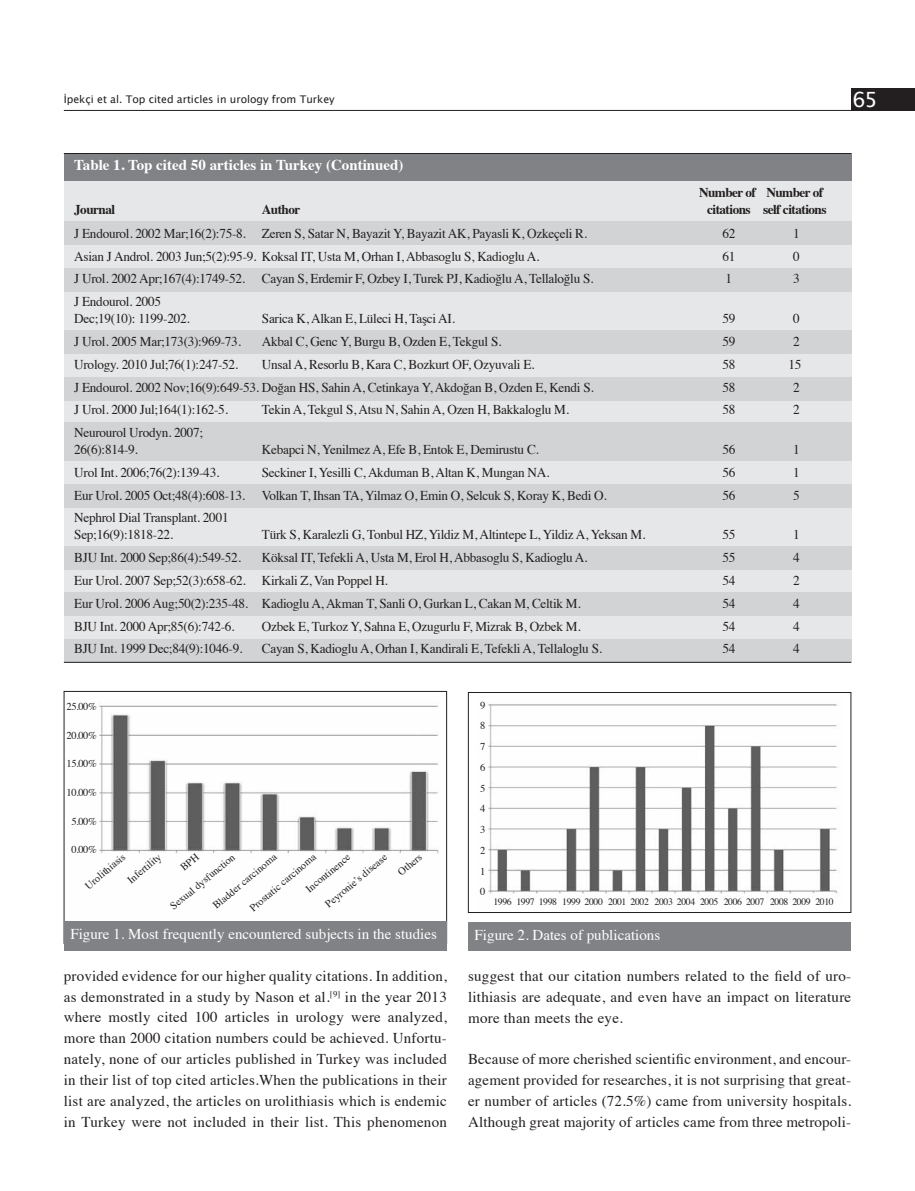
<style>
.page{position:relative;width:915px;height:1191px;background:#fff}
.page>*{position:absolute;margin:0;border:0;box-sizing:border-box;transform-origin:0 0}
.t1{font:21px "Lucida Grande";color:#fff}
.t2{font:15px/21px "Times";letter-spacing:.015em;color:#231f20;text-align:justify}
.t3{font:15px "Times";color:#fff}
.t4{font:700 15px "Times";color:#fff}
.t5{font:13.5px/16.5px "Times";letter-spacing:-.02em;color:#231f20}
.t6{font:700 13.5px "Times";letter-spacing:-.04em;color:#231f20}
.t7{font:10.5px/20.7px "Times";letter-spacing:-.04em;color:#231f20}
.t8{font:10.5px "Lucida Grande";color:#231f20}
.t9{font:9.75px "Times";letter-spacing:-.04em;color:#231f20}
</style>
<div class="page">
<hr style="left:64px;top:110px;width:786px;height:1px;background:#231f20">
<div style="left:850px;top:88px;width:64px;height:23px;background:#231f20"></div>
<div style="left:64px;top:180px;width:786px;height:481px;background:#e6e7e8"></div>
<div style="left:64px;top:153px;width:786px;height:27px;background:#808285"></div>
<div style="left:64px;top:221px;width:786px;height:23px;background:#d1d3d4"></div>
<div style="left:64px;top:268px;width:786px;height:24px;background:#d1d3d4"></div>
<div style="left:64px;top:330px;width:786px;height:24px;background:#d1d3d4"></div>
<div style="left:64px;top:422px;width:786px;height:38px;background:#d1d3d4"></div>
<div style="left:64px;top:377px;width:786px;height:24px;background:#d1d3d4"></div>
<div style="left:64px;top:483px;width:786px;height:24px;background:#d1d3d4"></div>
<div style="left:64px;top:546px;width:786px;height:24px;background:#d1d3d4"></div>
<div style="left:64px;top:591px;width:786px;height:24px;background:#d1d3d4"></div>
<div style="left:64px;top:639px;width:786px;height:23px;background:#d1d3d4"></div>
<hr style="left:64px;top:662px;width:786px;height:1px;background:#231f20">
<hr style="left:64px;top:153px;width:786px;height:1px;background:#231f20">
<img style="left:99px;top:705px;width:340px;height:149px">
<div style="left:64px;top:921px;width:382px;height:30px;background:#808285"></div>
<img style="left:488px;top:704px;width:350px;height:190px">
<div style="left:468px;top:692px;width:382px;height:220px;border:1px solid #231f20"></div>
<div style="left:468px;top:922px;width:382px;height:29px;background:#808285"></div>
<p class="t8" style="left:64px;top:94px;width:272px">İpekçi et al. Top cited articles in urology from Turkey</p>
<h1 class="t1" style="left:852px;top:88px;width:27px">65</h1>
<p class="t4" style="left:74px;top:151px;width:331px">Table 1. Top cited 50 articles in Turkey (Continued)</p>
<p class="t6" style="left:698px;top:180px;width:126px">Number of Number of</p>
<p class="t6" style="left:74px;top:196px;width:42px">Journal</p>
<p class="t6" style="left:262px;top:196px;width:40px">Author</p>
<p class="t6" style="left:707px;top:196px;width:121px">citations self citations</p>
<p class="t5" style="left:74px;top:224px;width:514px">J Endourol. 2002 Mar;16(2):75-8. Zeren S, Satar N, Bayazit Y, Bayazit AK, Payasli K, Ozkeçeli R.</p>
<p class="t5" style="left:722px;top:224px;width:14px">62</p>
<p class="t5" style="left:792px;top:224px;width:8px">1</p>
<p class="t5" style="left:74px;top:247px;width:466px">Asian J Androl. 2003 Jun;5(2):95-9. Koksal IT, Usta M, Orhan I, Abbasoglu S, Kadioglu A.</p>
<p class="t5" style="left:722px;top:247px;width:14px">61</p>
<p class="t5" style="left:792px;top:247px;width:8px">0</p>
<p class="t5" style="left:74px;top:269px;width:520px">J Urol. 2002 Apr;167(4):1749-52. Cayan S, Erdemir F, Ozbey I, Turek PJ, Kadioğlu A, Tellaloğlu S.</p>
<p class="t5" style="left:725px;top:269px;width:8px">1</p>
<p class="t5" style="left:792px;top:269px;width:8px">3</p>
<p class="t5" style="left:74px;top:292px;width:117px">J Endourol. 2005<br>Dec;19(10): 1199-202.</p>
<p class="t5" style="left:262px;top:309px;width:194px">Sarica K, Alkan E, Lüleci H, Taşci AI.</p>
<p class="t5" style="left:722px;top:309px;width:14px">59</p>
<p class="t5" style="left:792px;top:309px;width:8px">0</p>
<p class="t5" style="left:74px;top:332px;width:168px">J Urol. 2005 Mar;173(3):969-73.</p>
<p class="t5" style="left:262px;top:332px;width:241px">Akbal C, Genc Y, Burgu B, Ozden E, Tekgul S.</p>
<p class="t5" style="left:722px;top:332px;width:14px">59</p>
<p class="t5" style="left:792px;top:332px;width:8px">2</p>
<p class="t5" style="left:74px;top:355px;width:165px">Urology. 2010 Jul;76(1):247-52.</p>
<p class="t5" style="left:262px;top:355px;width:274px">Unsal A, Resorlu B, Kara C, Bozkurt OF, Ozyuvali E.</p>
<p class="t5" style="left:722px;top:355px;width:14px">58</p>
<p class="t5" style="left:788px;top:355px;width:14px">15</p>
<p class="t5" style="left:74px;top:377px;width:521px">J Endourol. 2002 Nov;16(9):649-53. Doğan HS, Sahin A, Cetinkaya Y, Akdoğan B, Ozden E, Kendi S.</p>
<p class="t5" style="left:722px;top:377px;width:14px">58</p>
<p class="t5" style="left:792px;top:377px;width:8px">2</p>
<p class="t5" style="left:74px;top:400px;width:155px">J Urol. 2000 Jul;164(1):162-5.</p>
<p class="t5" style="left:262px;top:400px;width:308px">Tekin A, Tekgul S, Atsu N, Sahin A, Ozen H, Bakkaloglu M.</p>
<p class="t5" style="left:722px;top:400px;width:14px">58</p>
<p class="t5" style="left:792px;top:400px;width:8px">2</p>
<p class="t5" style="left:74px;top:423px;width:131px">Neurourol Urodyn. 2007;<br>26(6):814-9.</p>
<p class="t5" style="left:262px;top:440px;width:278px">Kebapci N, Yenilmez A, Efe B, Entok E, Demirustu C.</p>
<p class="t5" style="left:722px;top:440px;width:14px">56</p>
<p class="t5" style="left:792px;top:440px;width:8px">1</p>
<p class="t5" style="left:74px;top:463px;width:146px">Urol Int. 2006;76(2):139-43.</p>
<p class="t5" style="left:262px;top:463px;width:289px">Seckiner I, Yesilli C, Akduman B, Altan K, Mungan NA.</p>
<p class="t5" style="left:722px;top:463px;width:14px">56</p>
<p class="t5" style="left:792px;top:463px;width:8px">1</p>
<p class="t5" style="left:74px;top:485px;width:534px">Eur Urol. 2005 Oct;48(4):608-13. Volkan T, Ihsan TA, Yilmaz O, Emin O, Selcuk S, Koray K, Bedi O.</p>
<p class="t5" style="left:722px;top:485px;width:14px">56</p>
<p class="t5" style="left:792px;top:485px;width:8px">5</p>
<p class="t5" style="left:74px;top:508px;width:156px">Nephrol Dial Transplant. 2001<br>Sep;16(9):1818-22.</p>
<p class="t5" style="left:262px;top:525px;width:385px">Türk S, Karalezli G, Tonbul HZ, Yildiz M, Altintepe L, Yildiz A, Yeksan M.</p>
<p class="t5" style="left:722px;top:525px;width:14px">55</p>
<p class="t5" style="left:792px;top:525px;width:8px">1</p>
<p class="t5" style="left:74px;top:548px;width:168px">BJU Int. 2000 Sep;86(4):549-52.</p>
<p class="t5" style="left:262px;top:548px;width:327px">Köksal IT, Tefekli A, Usta M, Erol H, Abbasoglu S, Kadioglu A.</p>
<p class="t5" style="left:722px;top:548px;width:14px">55</p>
<p class="t5" style="left:792px;top:548px;width:8px">4</p>
<p class="t5" style="left:74px;top:571px;width:315px">Eur Urol. 2007 Sep;52(3):658-62. Kirkali Z, Van Poppel H.</p>
<p class="t5" style="left:722px;top:571px;width:14px">54</p>
<p class="t5" style="left:792px;top:571px;width:8px">2</p>
<p class="t5" style="left:74px;top:593px;width:507px">Eur Urol. 2006 Aug;50(2):235-48. Kadioglu A, Akman T, Sanli O, Gurkan L, Cakan M, Celtik M.</p>
<p class="t5" style="left:722px;top:593px;width:14px">54</p>
<p class="t5" style="left:792px;top:593px;width:8px">4</p>
<p class="t5" style="left:74px;top:616px;width:162px">BJU Int. 2000 Apr;85(6):742-6.</p>
<p class="t5" style="left:262px;top:616px;width:320px">Ozbek E, Turkoz Y, Sahna E, Ozugurlu F, Mizrak B, Ozbek M.</p>
<p class="t5" style="left:722px;top:616px;width:14px">54</p>
<p class="t5" style="left:792px;top:616px;width:8px">4</p>
<p class="t5" style="left:74px;top:639px;width:170px">BJU Int. 1999 Dec;84(9):1046-9.</p>
<p class="t5" style="left:262px;top:639px;width:341px">Cayan S, Kadioglu A, Orhan I, Kandirali E, Tefekli A, Tellaloglu S.</p>
<p class="t5" style="left:722px;top:639px;width:14px">54</p>
<p class="t5" style="left:792px;top:639px;width:8px">4</p>
<p class="t7" style="left:66px;top:695px;width:32px">25.00%</p>
<p class="t7" style="left:66px;top:724px;width:32px">20.00%</p>
<p class="t7" style="left:66px;top:752px;width:32px">15.00%</p>
<p class="t7" style="left:66px;top:781px;width:32px">10.00%</p>
<p class="t7" style="left:71px;top:810px;width:27px">5.00%</p>
<p class="t7" style="left:71px;top:838px;width:27px">0.00%</p>
<p class="t7" style="left:106px;top:854px;width:42px;line-height:23px;text-indent:-36px;rotate:-40deg">Urolithiasis<br>Infertility</p>
<p class="t7" style="left:149px;top:880px;width:82px;line-height:23.1px;text-align:center;rotate:-40deg">BPH<br>Sexual dysfunction</p>
<p class="t7" style="left:207px;top:898px;width:81px;rotate:-40deg">Bladder carcinoma</p>
<p class="t7" style="left:285px;top:864px;width:56px;line-height:21.9px;text-indent:-55px;rotate:-40deg">Prostatic carcinoma<br>Incontinence</p>
<p class="t7" style="left:377px;top:847px;width:29px;line-height:22.4px;text-indent:-76px;rotate:-40deg">Peyronie’s disease<br>Others</p>
<p class="t3" style="left:70px;top:919px;width:368px">Figure 1. Most frequently encountered subjects in the studies</p>
<p class="t7" style="left:480px;top:694px;width:7px;text-align:justify">9<br>8<br>7<br>6<br>5<br>4<br>3<br>2<br>1<br>0</p>
<p class="t9" style="left:493px;top:892px;width:342px">1996 1997 1998 1999 2000 2001 2002 2003 2004 2005 2006 2007 2008 2009 2010</p>
<p class="t3" style="left:474px;top:920px;width:187px">Figure 2. Dates of publications</p>
<p class="t2" style="left:64px;top:963px;width:384px">provided evidence for our higher quality citations. In addition, as demonstrated in a study by Nason et al.<sup>[9]</sup> in the year 2013 where mostly cited 100 articles in urology were analyzed, more than 2000 citation numbers could be achieved. Unfortu&shy;nately, none of our articles published in Turkey was included in their list of top cited articles.When the publications in their list are analyzed, the articles on urolithiasis which is endemic in Turkey were not included in their list. This phenomenon</p>
<p class="t2" style="left:468px;top:963px;width:384px">suggest that our citation numbers related to the field of uro&shy;lithiasis are adequate, and even have an impact on literature more than meets the eye.</p>
<p class="t2" style="left:468px;top:1047px;width:384px">Because of more cherished scientific environment, and encour&shy;agement provided for researches, it is not surprising that great&shy;er number of articles (72.5%) came from university hospitals.<br>Although great majority of articles came from three metropoli-</p>
</div>
